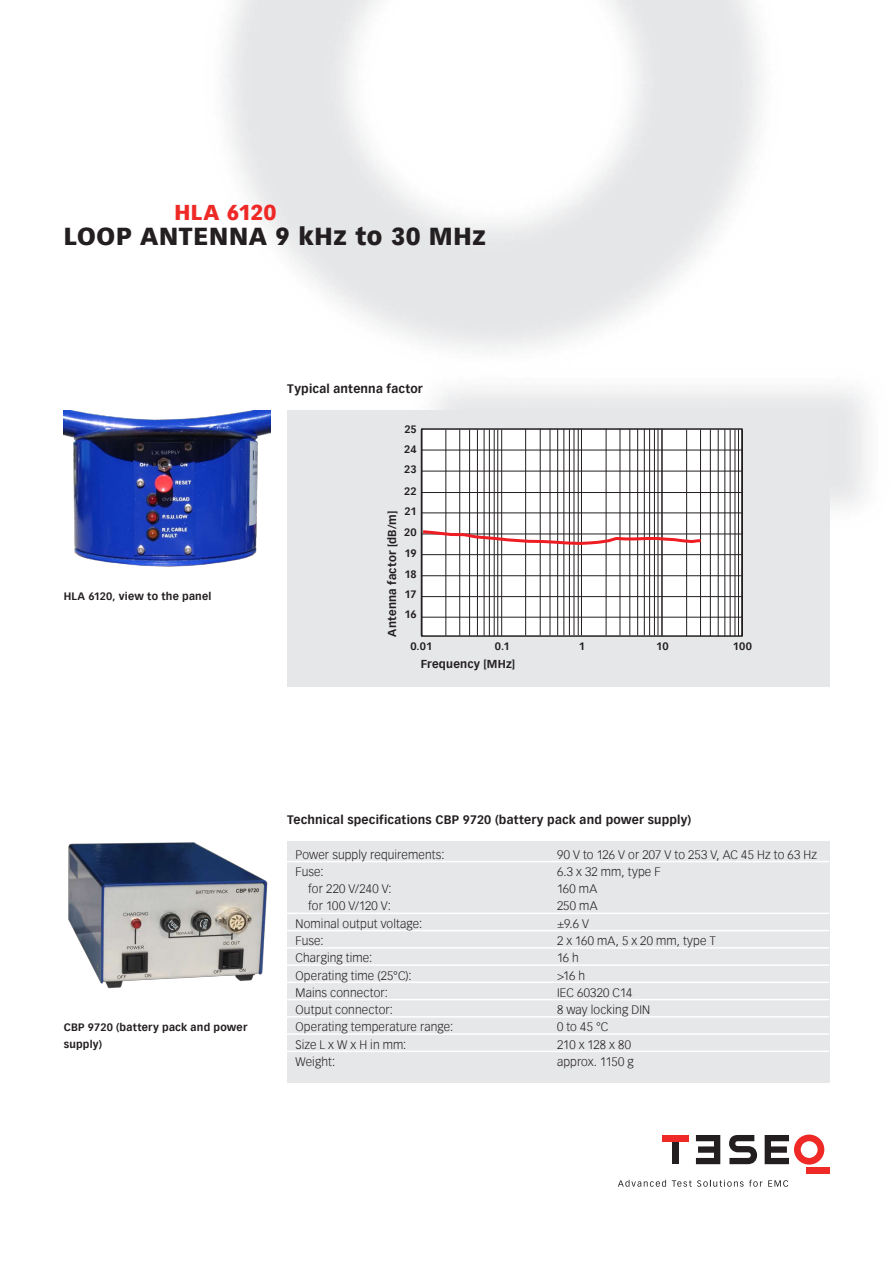
<style>
.page{position:relative;width:893px;height:1263px;background:#fff}
.page>*{position:absolute;margin:0;border:0;box-sizing:border-box;transform-origin:0 0}
.t1{font:900 24px "Vectora Com";letter-spacing:.03em;color:#231f20}
.t2{font:900 21px "Vectora Com";letter-spacing:.03em;color:#ee2926}
.t3{font:300 12px "Vectora Com";letter-spacing:.01em;color:#231f20}
.t4{font:700 12px "Vectora Com";letter-spacing:.015em;color:#231f20}
.t5{font:700 11.25px "Vectora Com";letter-spacing:.02em;color:#231f20}
.t6{font:700 10.5px/19.8px "Vectora Com";letter-spacing:.02em;color:#231f20}
</style>
<div class="page">
<div style="left:806px;top:1167px;width:23px;height:6px;background:#ee2926"></div>
<svg style="left:765px;top:1134px;width:59px;height:30px"></svg>
<svg style="left:696px;top:1135px;width:24px;height:29px"></svg>
<div style="left:672px;top:1141px;width:7px;height:23px;background:#231f20"></div>
<div style="left:662px;top:1135px;width:27px;height:6px;background:#ee2926"></div>
<svg style="left:618px;top:1180px;width:48px;height:6px"></svg>
<svg style="left:672px;top:1180px;width:90px;height:6px"></svg>
<svg style="left:768px;top:1180px;width:20px;height:6px"></svg>
<svg style="left:729px;top:1135px;width:28px;height:29px"></svg>
<img style="left:225px;top:0;width:641px;height:540px">
<div style="left:287px;top:410px;width:542px;height:276px;background:#e6e7e9"></div>
<div style="left:422px;top:429px;width:320px;height:207px;background:#fff"></div>
<div style="left:421px;top:428px;width:322px;height:209px;border:2px solid #231f20"></div>
<hr style="left:525px;top:429px;width:1px;height:206px;background:#231f20">
<hr style="left:540px;top:429px;width:1px;height:206px;background:#231f20">
<hr style="left:550px;top:429px;width:1px;height:206px;background:#231f20">
<hr style="left:557px;top:429px;width:1px;height:206px;background:#231f20">
<hr style="left:564px;top:429px;width:1px;height:206px;background:#231f20">
<hr style="left:569px;top:429px;width:1px;height:206px;background:#231f20">
<hr style="left:574px;top:429px;width:1px;height:206px;background:#231f20">
<hr style="left:578px;top:429px;width:1px;height:206px;background:#231f20">
<hr style="left:606px;top:429px;width:1px;height:206px;background:#231f20">
<hr style="left:620px;top:429px;width:1px;height:206px;background:#231f20">
<hr style="left:630px;top:429px;width:1px;height:206px;background:#231f20">
<hr style="left:637px;top:429px;width:1px;height:206px;background:#231f20">
<hr style="left:644px;top:429px;width:1px;height:206px;background:#231f20">
<hr style="left:649px;top:429px;width:1px;height:206px;background:#231f20">
<hr style="left:654px;top:429px;width:1px;height:206px;background:#231f20">
<hr style="left:658px;top:429px;width:1px;height:206px;background:#231f20">
<hr style="left:581px;top:429px;width:1px;height:206px;background:#231f20">
<hr style="left:686px;top:429px;width:1px;height:207px;background:#231f20">
<hr style="left:700px;top:429px;width:1px;height:207px;background:#231f20">
<hr style="left:710px;top:429px;width:1px;height:207px;background:#231f20">
<hr style="left:718px;top:429px;width:1px;height:207px;background:#231f20">
<hr style="left:725px;top:429px;width:1px;height:207px;background:#231f20">
<hr style="left:730px;top:429px;width:1px;height:207px;background:#231f20">
<hr style="left:735px;top:429px;width:1px;height:207px;background:#231f20">
<hr style="left:738px;top:429px;width:1px;height:207px;background:#231f20">
<hr style="left:742px;top:429px;width:1px;height:207px;background:#231f20">
<hr style="left:662px;top:429px;width:1px;height:207px;background:#231f20">
<hr style="left:446px;top:429px;width:1px;height:207px;background:#231f20">
<hr style="left:459px;top:429px;width:1px;height:207px;background:#231f20">
<hr style="left:469px;top:429px;width:1px;height:207px;background:#231f20">
<hr style="left:477px;top:429px;width:1px;height:207px;background:#231f20">
<hr style="left:484px;top:429px;width:1px;height:207px;background:#231f20">
<hr style="left:489px;top:429px;width:1px;height:207px;background:#231f20">
<hr style="left:494px;top:429px;width:1px;height:207px;background:#231f20">
<hr style="left:497px;top:429px;width:1px;height:207px;background:#231f20">
<hr style="left:501px;top:429px;width:1px;height:207px;background:#231f20">
<hr style="left:421px;top:429px;width:1px;height:207px;background:#231f20">
<hr style="left:421px;top:450px;width:321px;height:1px;background:#231f20">
<hr style="left:421px;top:471px;width:321px;height:1px;background:#231f20">
<hr style="left:421px;top:492px;width:321px;height:1px;background:#231f20">
<hr style="left:422px;top:513px;width:321px;height:1px;background:#231f20">
<hr style="left:421px;top:534px;width:321px;height:1px;background:#231f20">
<hr style="left:422px;top:554px;width:321px;height:1px;background:#231f20">
<hr style="left:421px;top:575px;width:321px;height:1px;background:#231f20">
<hr style="left:421px;top:596px;width:321px;height:1px;background:#231f20">
<hr style="left:421px;top:617px;width:321px;height:1px;background:#231f20">
<svg style="left:420px;top:528px;width:284px;height:18px"></svg>
<div style="left:287px;top:841px;width:542px;height:242px;background:#e6e7e9"></div>
<hr style="left:287px;top:861px;width:542px;height:1px;background:#fff">
<hr style="left:287px;top:912px;width:542px;height:2px;background:#fff">
<hr style="left:287px;top:930px;width:542px;height:1px;background:#fff">
<hr style="left:287px;top:947px;width:542px;height:1px;background:#fff">
<hr style="left:287px;top:964px;width:542px;height:2px;background:#fff">
<hr style="left:287px;top:981px;width:542px;height:2px;background:#fff">
<hr style="left:287px;top:999px;width:542px;height:1px;background:#fff">
<hr style="left:287px;top:1016px;width:542px;height:1px;background:#fff">
<hr style="left:287px;top:1033px;width:542px;height:2px;background:#fff">
<hr style="left:287px;top:1050px;width:542px;height:2px;background:#fff">
<img style="left:68px;top:842px;width:200px;height:147px">
<img style="left:64px;top:410px;width:206px;height:157px">
<h2 class="t2" style="left:174px;top:200px;width:104px">HLA 6120</h2>
<h1 class="t1" style="left:64px;top:221px;width:424px">LOOP ANTENNA 9 KHZ TO 30 MHZ</h1>
<p class="t4" style="left:287px;top:381px;width:137px">Typical antenna factor</p>
<p class="t6" style="left:64px;top:586px;width:149px">HLA 6120, view to the panel</p>
<p class="t6" style="left:404px;top:420px;width:14px">25<br>24</p>
<p class="t6" style="left:404px;top:459px;width:14px;line-height:21.9px">23<br>22</p>
<p class="t6" style="left:404px;top:501px;width:14px;line-height:20.9px">21<br>20</p>
<p class="t5" style="left:385px;top:636px;width:127px;rotate:-90deg">Antenna factor [dB/m]</p>
<p class="t6" style="left:404px;top:543px;width:14px">19</p>
<p class="t6" style="left:404px;top:564px;width:14px">18</p>
<p class="t6" style="left:404px;top:584px;width:14px">17</p>
<p class="t6" style="left:404px;top:604px;width:14px">16</p>
<p class="t6" style="left:410px;top:637px;width:23px">0.01</p>
<p class="t6" style="left:495px;top:637px;width:16px">0.1</p>
<p class="t6" style="left:579px;top:637px;width:8px">1</p>
<p class="t6" style="left:656px;top:637px;width:14px">10</p>
<p class="t6" style="left:733px;top:637px;width:21px">100</p>
<p class="t5" style="left:421px;top:657px;width:96px">Frequency [MHz]</p>
<p class="t6" style="left:64px;top:1019px;width:185px;line-height:17.2px">CBP 9720 (battery pack and power supply)</p>
<p class="t4" style="left:287px;top:813px;width:406px">Technical specifications CBP 9720 (battery pack and power supply)</p>
<p class="t3" style="left:296px;top:847px;width:151px">Power supply requirements:</p>
<p class="t3" style="left:557px;top:847px;width:261px">90 V to 126 V or 207 V to 253 V, AC 45 Hz to 63 Hz</p>
<p class="t3" style="left:296px;top:864px;width:30px">Fuse:</p>
<p class="t3" style="left:557px;top:864px;width:105px">6.3 x 32 mm, type F</p>
<p class="t3" style="left:308px;top:882px;width:85px">for 220 V/240 V:</p>
<p class="t3" style="left:557px;top:882px;width:42px">160 mA</p>
<p class="t3" style="left:308px;top:899px;width:84px">for 100 V/120 V:</p>
<p class="t3" style="left:557px;top:899px;width:42px">250 mA</p>
<p class="t3" style="left:296px;top:916px;width:128px">Nominal output voltage:</p>
<p class="t3" style="left:557px;top:916px;width:34px">±9.6 V</p>
<p class="t3" style="left:296px;top:933px;width:30px">Fuse:</p>
<p class="t3" style="left:557px;top:933px;width:160px">2 x 160 mA, 5 x 20 mm, type T</p>
<p class="t3" style="left:296px;top:951px;width:78px">Charging time:</p>
<p class="t3" style="left:557px;top:951px;width:23px">16 h</p>
<p class="t3" style="left:296px;top:968px;width:118px">Operating time (25°C):</p>
<p class="t3" style="left:557px;top:968px;width:30px">&gt;16 h</p>
<p class="t3" style="left:296px;top:985px;width:94px">Mains connector:</p>
<p class="t3" style="left:557px;top:985px;width:77px">IEC 60320 C14</p>
<p class="t3" style="left:296px;top:1002px;width:99px">Output connector:</p>
<p class="t3" style="left:557px;top:1002px;width:95px">8 way locking DIN</p>
<p class="t3" style="left:296px;top:1020px;width:159px">Operating temperature range:</p>
<p class="t3" style="left:557px;top:1020px;width:53px">0 to 45 °C</p>
<p class="t3" style="left:296px;top:1037px;width:112px">Size L x W x H in mm:</p>
<p class="t3" style="left:557px;top:1037px;width:75px">210 x 128 x 80</p>
<p class="t3" style="left:296px;top:1054px;width:41px">Weight:</p>
<p class="t3" style="left:557px;top:1054px;width:78px">approx. 1150 g</p>
</div>
